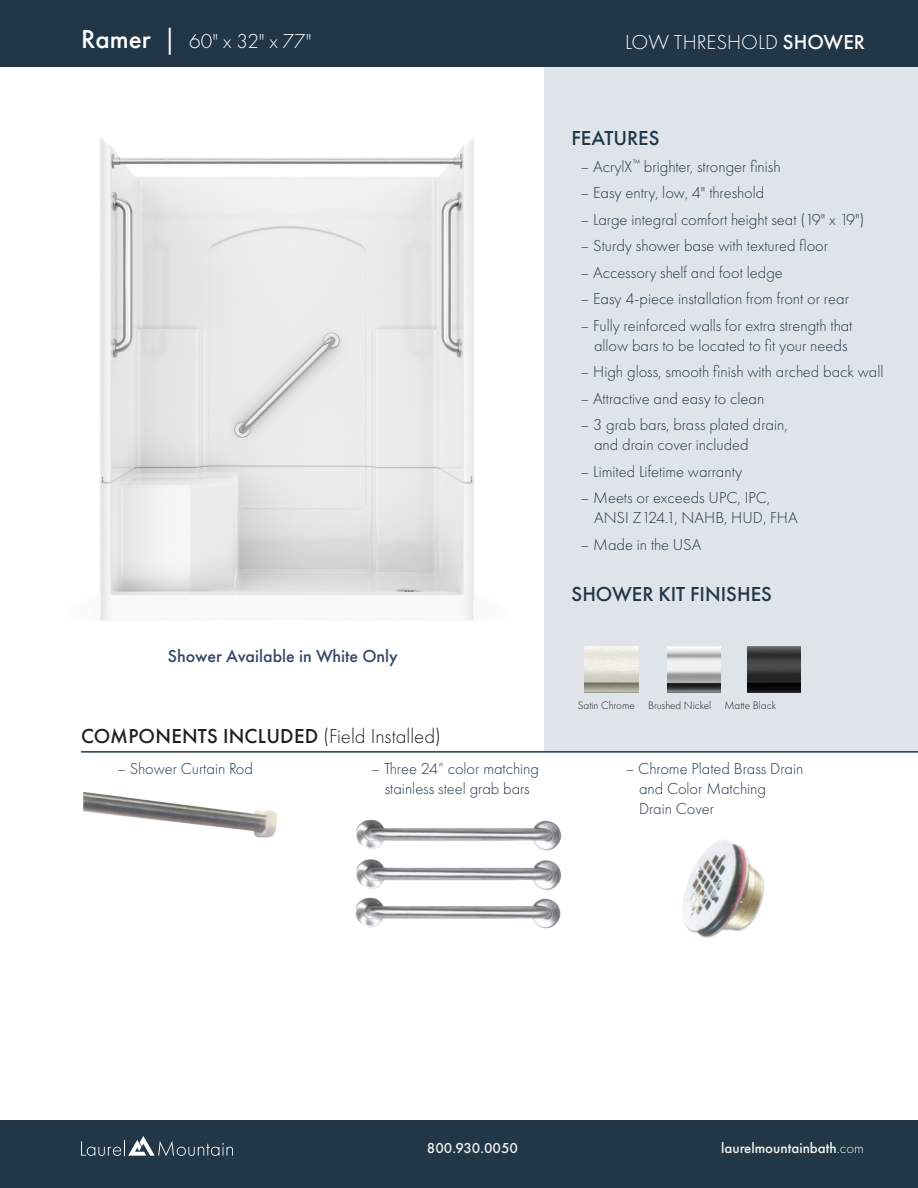
<style>
.page{position:relative;width:918px;height:1188px;background:#fff}
.page>*{position:absolute;margin:0;border:0;box-sizing:border-box;transform-origin:0 0}
.MODEL{font:300 21px "Futura PT";color:#fff}
.t1{font:500 21px "Futura PT";letter-spacing:.01em;color:#231f20}
.MODEL-2{font:500 21px "Futura PT";color:#213646}
.MODEL-3{font:500 18px "Futura PT";color:#354768}
.t2{font:300 16.5px/19.8px "Futura PT";color:#213646}
.t3{font:500 15px "Futura PT";color:#f3f3f1}
.table_body{font:300 11.25px "Futura PT";color:#231f20}
.s1{font-weight:500;font-size:27px}
.s2{font-weight:400;font-size:27px}
.s3{font-weight:500}
.s4{font-weight:300}
</style>
<div class="page">
<div style="left:0;top:0;width:918px;height:68px;background:#213646"></div>
<div style="left:0;top:1120px;width:918px;height:68px;background:#213646"></div>
<svg style="left:81px;top:1136px;width:152px;height:20px"></svg>
<div style="left:544px;top:68px;width:374px;height:684px;background:#dfe4eb"></div>
<hr style="left:81px;top:751px;width:837px;height:2px;background:#213646">
<img style="left:100px;top:137px;width:374px;height:484px">
<img style="left:682px;top:840px;width:82px;height:98px">
<img style="left:355px;top:819px;width:207px;height:110px">
<img style="left:83px;top:792px;width:194px;height:46px">
<img style="left:667px;top:646px;width:54px;height:46px">
<img style="left:748px;top:646px;width:53px;height:46px">
<img style="left:585px;top:646px;width:53px;height:46px">
<p class="MODEL" style="left:81px;top:29px;width:232px"><span class="s1">Ramer</span> <span class="s2">|</span> 60" x 32" x 77"</p>
<p class="MODEL" style="left:625px;top:30px;width:241px">LOW THRESHOLD <span class="s3">SHOWER</span></p>
<p class="MODEL-3" style="left:168px;top:645px;width:232px">Shower Available in White Only</p>
<p class="MODEL-2" style="left:572px;top:125px;width:90px">FEATURES</p>
<p class="t2" style="left:580px;top:156px;width:202px">– AcrylX<sup>™</sup> brighter, stronger finish</p>
<p class="t2" style="left:580px;top:183px;width:185px">– Easy entry, low, 4" threshold</p>
<p class="t2" style="left:580px;top:209px;width:286px">– Large integral comfort height seat (19" x 19")</p>
<p class="t2" style="left:580px;top:236px;width:249px">– Sturdy shower base with textured floor</p>
<p class="t2" style="left:580px;top:263px;width:204px">– Accessory shelf and foot ledge</p>
<p class="t2" style="left:580px;top:289px;width:270px">– Easy 4-piece installation from front or rear</p>
<p class="t2" style="left:580px;top:316px;width:273px;text-align:center">– Fully reinforced walls for extra strength that allow bars to be located to fit your needs</p>
<p class="t2" style="left:580px;top:362px;width:305px">– High gloss, smooth finish with arched back wall</p>
<p class="t2" style="left:580px;top:389px;width:185px">– Attractive and easy to clean</p>
<p class="t2" style="left:594px;top:415px;width:195px;text-indent:-14px">– 3 grab bars, brass plated drain, and drain cover included</p>
<p class="t2" style="left:580px;top:461px;width:163px">– Limited Lifetime warranty</p>
<p class="t2" style="left:594px;top:488px;width:205px;text-indent:-14px">– Meets or exceeds UPC, IPC,<br>ANSI Z124.1, NAHB, HUD, FHA</p>
<p class="t2" style="left:580px;top:534px;width:122px">– Made in the USA</p>
<p class="MODEL-2" style="left:572px;top:582px;width:202px">SHOWER KIT FINISHES</p>
<p class="table_body" style="left:578px;top:699px;width:200px">Satin Chrome Brushed Nickel Matte Black</p>
<p class="t1" style="left:81px;top:723px;width:362px">COMPONENTS INCLUDED <span class="s4">(Field Installed)</span></p>
<p class="t2" style="left:117px;top:759px;width:137px">– Shower Curtain Rod</p>
<p class="t2" style="left:371px;top:759px;width:169px;text-align:center">– Three 24” color matching stainless steel grab bars</p>
<p class="t2" style="left:639px;top:759px;width:166px;text-indent:-14px">– Chrome Plated Brass Drain and Color Matching<br>Drain Cover</p>
<p class="t3" style="left:427px;top:1139px;width:93px">800.930.0050</p>
<p class="t3" style="left:721px;top:1139px;width:144px">laurelmountainbath<span class="s4">.com</span></p>
</div>
